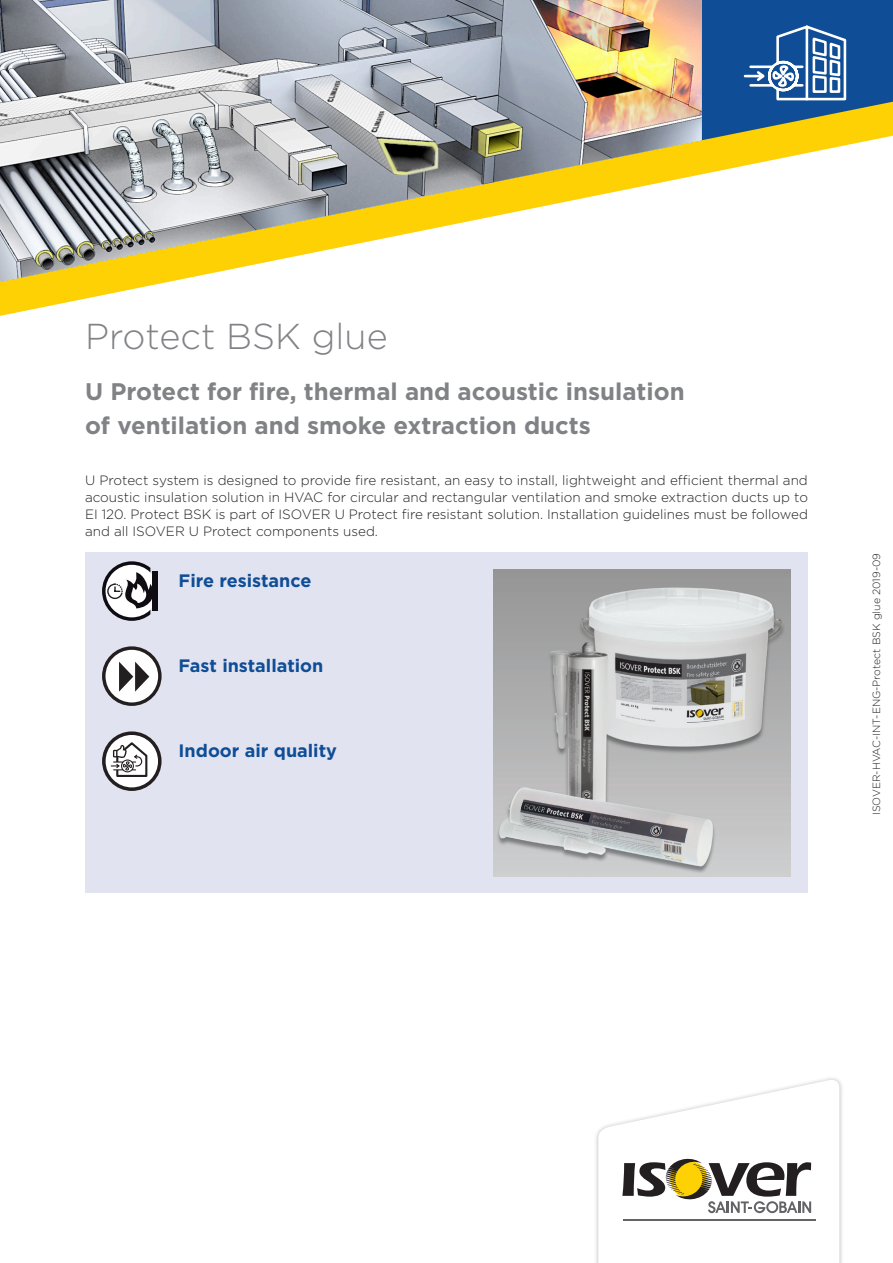
<style>
.page{position:relative;width:893px;height:1263px;background:#fff}
.page>*{position:absolute;margin:0;border:0;box-sizing:border-box;transform-origin:0 0}
.t1{font:300 36px "Gotham";color:#808285}
.t2{font:700 24px/34px "Gotham";color:#808285}
.t3{font:700 18px "Gotham";color:#0f4d96}
.t4{font:300 13.5px/17px "Gotham";color:#231f20;text-align:justify}
.t5{font:300 10.5px "Gotham";color:#231f20}
</style>
<div class="page">
<svg style="left:0;top:284px;width:158px;height:32px"></svg>
<svg style="left:702px;top:0;width:191px;height:175px;background:#6e8881"></svg>
<img style="left:0;top:0;width:702px;height:284px">
<div style="left:85px;top:553px;width:723px;height:340px;background:#e1e3f0"></div>
<img style="left:493px;top:570px;width:298px;height:306px">
<div style="left:594px;top:1075px;width:250px;height:188px;background:#231f20;opacity:.3"></div>
<svg style="left:598px;top:1078px;width:241px;height:185px"></svg>
<svg style="left:744px;top:26px;width:102px;height:74px"></svg>
<svg style="left:102px;top:561px;width:56px;height:60px"></svg>
<svg style="left:102px;top:646px;width:60px;height:60px"></svg>
<div style="left:106px;top:650px;width:52px;height:52px;background:#fff;border-radius:50%"></div>
<svg style="left:119px;top:662px;width:30px;height:30px"></svg>
<svg style="left:102px;top:731px;width:60px;height:60px"></svg>
<h1 class="t1" style="left:85px;top:313px;width:304px">Protect BSK glue</h1>
<h2 class="t2" style="left:85px;top:374px;width:601px">U Protect for fire, thermal and acoustic insulation of ventilation and smoke extraction ducts</h2>
<p class="t4" style="left:85px;top:471px;width:724px">U Protect system is designed to provide fire resistant, an easy to install, lightweight and efficient thermal and acoustic insulation solution in HVAC for circular and rectangular ventilation and smoke extraction ducts up to EI 120. Protect BSK is part of ISOVER U Protect fire resistant solution. Installation guidelines must be followed and all ISOVER U Protect components used.</p>
<h3 class="t3" style="left:179px;top:568px;width:134px">Fire resistance</h3>
<h3 class="t3" style="left:179px;top:654px;width:146px">Fast installation</h3>
<h3 class="t3" style="left:179px;top:739px;width:160px">Indoor air quality</h3>
<p class="t5" style="left:870px;top:815px;width:264px;rotate:-90deg">ISOVER-HVAC-INT-ENG-Protect BSK glue 2019-09</p>
</div>
